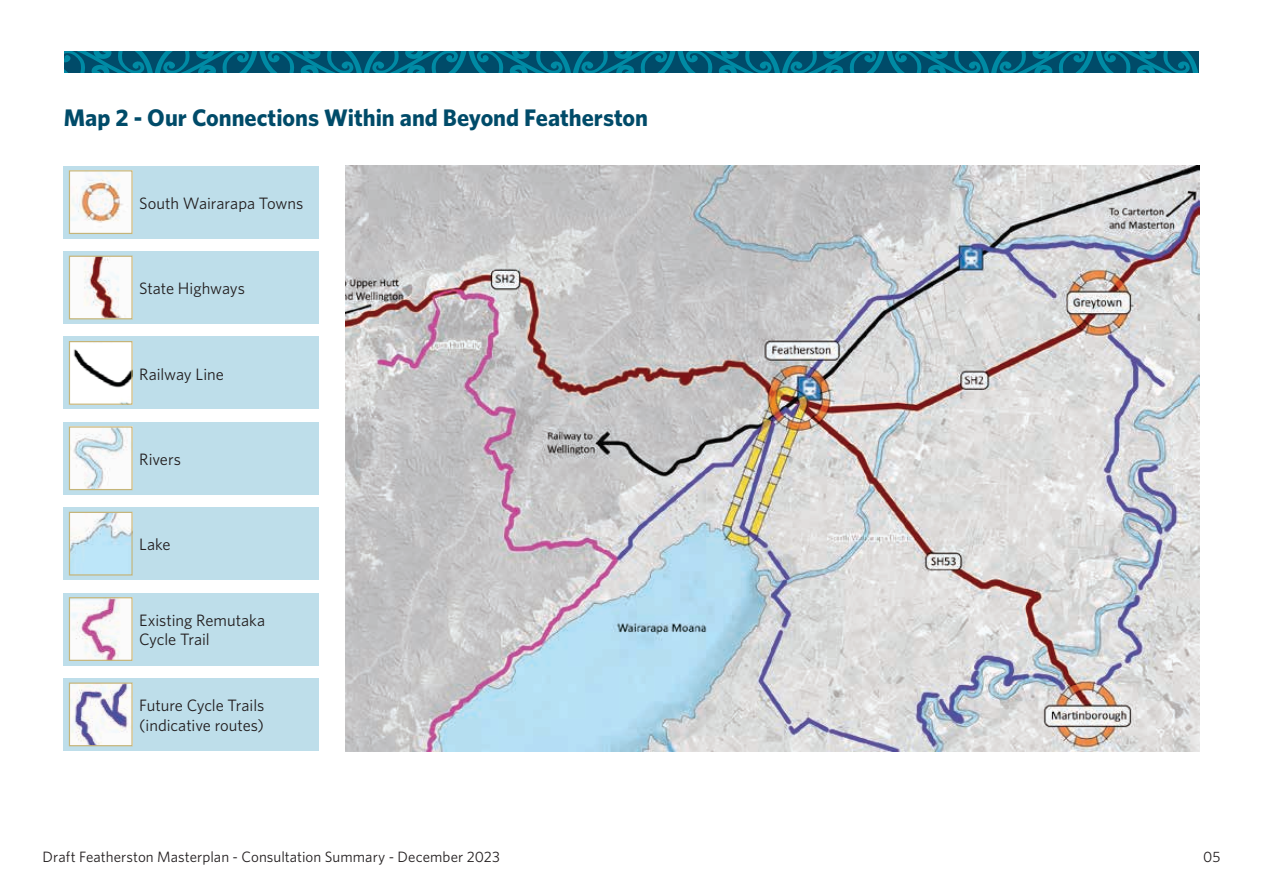
<style>
.page{position:relative;width:1263px;height:893px;background:#fff}
.page>*{position:absolute;margin:0;border:0;box-sizing:border-box;transform-origin:0 0}
.t1{font:700 24px "Whitney";color:#004b69}
.t2{font:16.5px/19.5px "Whitney";letter-spacing:-.005em;color:#231f20}
.t3{font:15px "Whitney";letter-spacing:.005em;color:#231f20}
</style>
<div class="page">
<svg style="left:64px;top:51px;width:1135px;height:22px;background:#006682"></svg>
<img style="left:345px;top:166px;width:854px;height:585px">
<div style="left:64px;top:166px;width:255px;height:73px;background:#bedeea"></div>
<img style="left:71px;top:172px;width:60px;height:60px">
<div style="left:69px;top:170px;width:64px;height:64px;border:1px solid #c5b478"></div>
<div style="left:64px;top:251px;width:255px;height:73px;background:#bedeea"></div>
<img style="left:71px;top:258px;width:60px;height:59px">
<div style="left:69px;top:256px;width:64px;height:63px;border:1px solid #c5b478"></div>
<div style="left:64px;top:336px;width:255px;height:73px;background:#bedeea"></div>
<img style="left:71px;top:343px;width:60px;height:60px">
<div style="left:69px;top:341px;width:64px;height:64px;border:1px solid #c5b478"></div>
<div style="left:64px;top:422px;width:255px;height:73px;background:#bedeea"></div>
<img style="left:71px;top:428px;width:60px;height:60px">
<div style="left:69px;top:426px;width:64px;height:64px;border:1px solid #c5b478"></div>
<div style="left:64px;top:507px;width:255px;height:73px;background:#bedeea"></div>
<img style="left:71px;top:514px;width:60px;height:60px">
<div style="left:69px;top:512px;width:64px;height:64px;border:1px solid #c5b478"></div>
<div style="left:64px;top:593px;width:255px;height:72px;background:#bedeea"></div>
<img style="left:71px;top:599px;width:60px;height:60px">
<div style="left:69px;top:597px;width:64px;height:64px;border:1px solid #c5b478"></div>
<div style="left:64px;top:678px;width:255px;height:73px;background:#bedeea"></div>
<img style="left:71px;top:684px;width:60px;height:60px">
<div style="left:69px;top:682px;width:64px;height:64px;border:1px solid #c5b478"></div>
<h1 class="t1" style="left:64px;top:101px;width:586px">Map 2 - Our Connections Within and Beyond Featherston</h1>
<p class="t2" style="left:139px;top:193px;width:166px">South Wairarapa Towns</p>
<p class="t2" style="left:139px;top:278px;width:107px">State Highways</p>
<p class="t2" style="left:139px;top:364px;width:86px">Railway Line</p>
<p class="t2" style="left:139px;top:449px;width:43px">Rivers</p>
<p class="t2" style="left:139px;top:534px;width:33px">Lake</p>
<p class="t2" style="left:139px;top:610px;width:127px">Existing Remutaka<br>Cycle Trail</p>
<p class="t2" style="left:139px;top:695px;width:127px">Future Cycle Trails (indicative routes)</p>
<p class="t3" style="left:43px;top:847px;width:459px">Draft Featherston Masterplan - Consultation Summary - December 2023</p>
<p class="t3" style="left:1203px;top:847px;width:19px">05</p>
</div>
